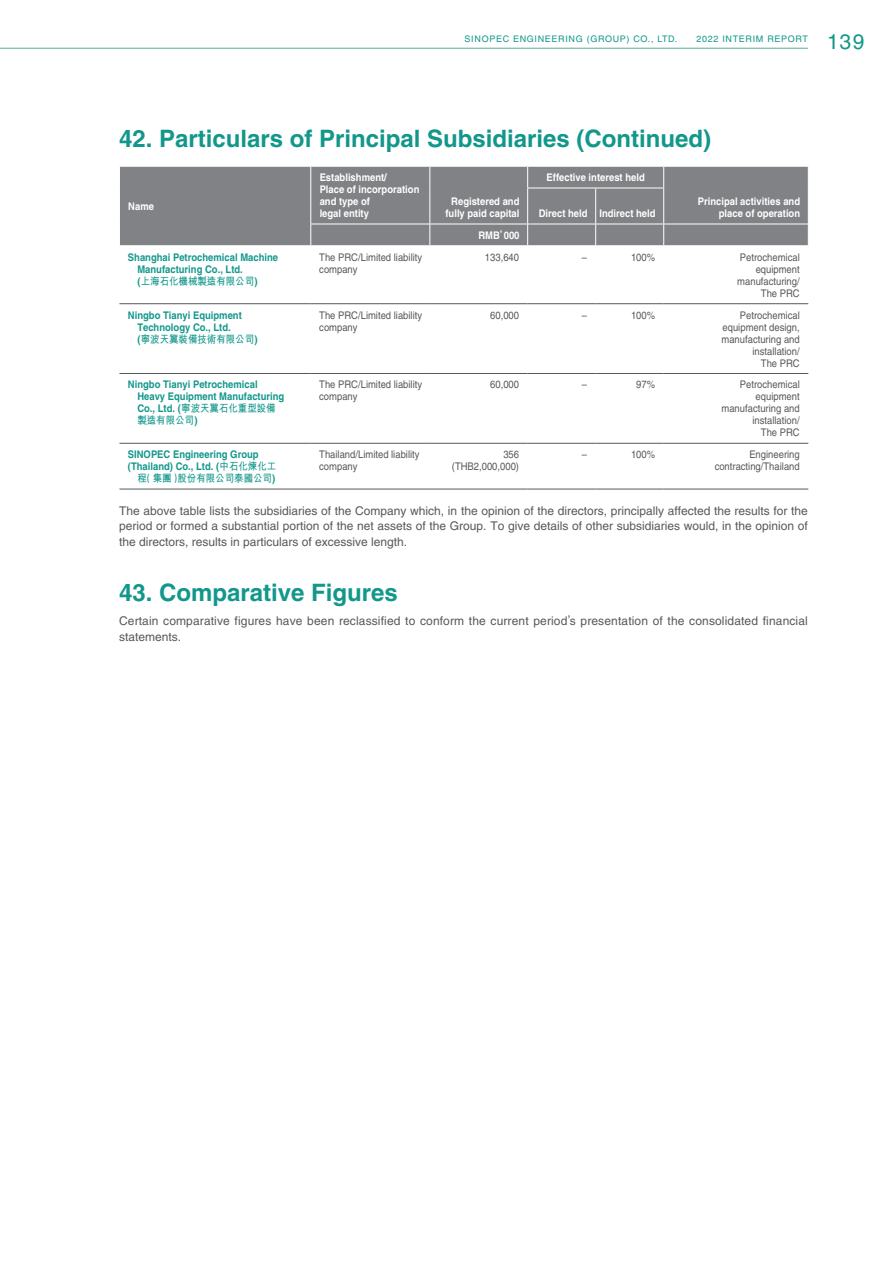
<style>
.page{position:relative;width:893px;height:1263px;background:#fff}
.page>*{position:absolute;margin:0;border:0;box-sizing:border-box;transform-origin:0 0}
.t1{font:700 24px "Helvetica LT Std";color:#12978b}
.t2{font:21px "Helvetica LT Std";color:#12978b}
.t3{font:12px/15.8px "Helvetica LT Std";letter-spacing:.01em;color:#57585a;text-align:justify}
.t4{font:10.5px/12px "Helvetica LT Std";color:#57585a;text-align:right;scale:.9 1}
.t5{font:700 10.5px/12px "Helvetica LT Std";color:#12978b;scale:.9 1}
.t6{font:700 10.5px/12px "Helvetica LT Std";color:#fff;scale:.9 1}
.t7{font:700 10.5px/12px "M Hei HK";color:#12978b;scale:.9 1}
.t8{font:9px "Helvetica LT Std";letter-spacing:.075em;color:#12978b}
.s1{font-family:"Helvetica LT Std"}
.s2{font-family:"M Hei HK"}
.s3{font-family:"FZHTFW GB1 0";font-weight:400}
</style>
<div class="page">
<hr style="left:0;top:48px;width:808px;height:1px;background:#58aca1">
<div style="left:120px;top:167px;width:688px;height:78px;background:#808285"></div>
<hr style="left:119px;top:303px;width:192px;height:1px;background:#57585a">
<hr style="left:311px;top:303px;width:119px;height:1px;background:#57585a">
<hr style="left:430px;top:303px;width:98px;height:1px;background:#57585a">
<hr style="left:528px;top:303px;width:68px;height:1px;background:#57585a">
<hr style="left:596px;top:303px;width:68px;height:1px;background:#57585a">
<hr style="left:664px;top:303px;width:144px;height:1px;background:#57585a">
<hr style="left:119px;top:373px;width:192px;height:1px;background:#57585a">
<hr style="left:311px;top:373px;width:119px;height:1px;background:#57585a">
<hr style="left:430px;top:373px;width:98px;height:1px;background:#57585a">
<hr style="left:528px;top:373px;width:68px;height:1px;background:#57585a">
<hr style="left:596px;top:373px;width:68px;height:1px;background:#57585a">
<hr style="left:664px;top:373px;width:144px;height:1px;background:#57585a">
<hr style="left:119px;top:443px;width:192px;height:1px;background:#57585a">
<hr style="left:311px;top:443px;width:119px;height:1px;background:#57585a">
<hr style="left:430px;top:443px;width:98px;height:1px;background:#57585a">
<hr style="left:528px;top:443px;width:68px;height:1px;background:#57585a">
<hr style="left:596px;top:443px;width:68px;height:1px;background:#57585a">
<hr style="left:664px;top:443px;width:144px;height:1px;background:#57585a">
<hr style="left:119px;top:489px;width:192px;height:1px;background:#57585a">
<hr style="left:311px;top:489px;width:119px;height:1px;background:#57585a">
<hr style="left:430px;top:489px;width:98px;height:1px;background:#57585a">
<hr style="left:528px;top:489px;width:68px;height:1px;background:#57585a">
<hr style="left:596px;top:489px;width:68px;height:1px;background:#57585a">
<hr style="left:664px;top:489px;width:144px;height:1px;background:#57585a">
<svg style="left:429px;top:167px;width:1px;height:21px"></svg>
<hr style="left:429px;top:188px;width:1px;height:36px;background:#fff">
<svg style="left:527px;top:167px;width:1px;height:21px"></svg>
<hr style="left:527px;top:188px;width:1px;height:36px;background:#fff">
<svg style="left:663px;top:167px;width:1px;height:21px"></svg>
<hr style="left:595px;top:188px;width:1px;height:36px;background:#fff">
<hr style="left:663px;top:188px;width:1px;height:36px;background:#fff">
<svg style="left:429px;top:225px;width:1px;height:20px"></svg>
<svg style="left:527px;top:225px;width:1px;height:20px"></svg>
<svg style="left:595px;top:225px;width:1px;height:20px"></svg>
<svg style="left:663px;top:225px;width:1px;height:20px"></svg>
<hr style="left:527px;top:188px;width:69px;height:1px;background:#fff">
<hr style="left:596px;top:188px;width:68px;height:1px;background:#fff">
<hr style="left:310px;top:224px;width:120px;height:1px;background:#fff">
<hr style="left:430px;top:224px;width:98px;height:1px;background:#fff">
<hr style="left:528px;top:224px;width:68px;height:1px;background:#fff">
<hr style="left:596px;top:224px;width:68px;height:1px;background:#fff">
<hr style="left:664px;top:224px;width:145px;height:1px;background:#fff">
<svg style="left:310px;top:167px;width:1px;height:21px"></svg>
<hr style="left:310px;top:188px;width:1px;height:36px;background:#fff">
<svg style="left:310px;top:224px;width:1px;height:21px"></svg>
<p class="t8" style="left:465px;top:34px;width:214px">SINOPEC ENGINEERING (GROUP) CO., LTD.</p>
<p class="t8" style="left:696px;top:34px;width:113px">2022 INTERIM REPORT</p>
<h2 class="t2" style="left:827px;top:29px;width:39px">139</h2>
<h1 class="t1" style="left:119px;top:124px;width:594px">42. Particulars of Principal Subsidiaries (Continued)</h1>
<p class="t6" style="left:128px;top:200px;width:30px">Name</p>
<p class="t6" style="left:320px;top:171px;width:112px">Establishment/<br>Place of incorporation and type of<br>legal entity</p>
<p class="t6" style="left:445px;top:195px;width:84px;text-align:center">Registered and fully paid capital</p>
<p class="t6" style="left:547px;top:171px;width:111px">Effective interest held</p>
<p class="t6" style="left:698px;top:195px;width:115px">Principal activities and</p>
<p class="t6" style="left:539px;top:207px;width:131px">Direct held Indirect held</p>
<p class="t6" style="left:719px;top:207px;width:92px">place of operation</p>
<p class="t6" style="left:478px;top:229px;width:47px">RMB’000</p>
<p class="t5" style="left:137px;top:251px;width:158px;text-indent:-9px">Shanghai Petrochemical Machine<br>Manufacturing Co., Ltd.</p>
<p class="t7" style="left:137px;top:274px;width:135px"><span class="s1">(</span>上海石化機械製造有限公司<span class="s1">)</span></p>
<p class="t4" style="left:319px;top:251px;width:116px;text-align:left">The PRC/Limited liability company</p>
<p class="t4" style="left:485px;top:251px;width:39px">133,640</p>
<p class="t4" style="left:582px;top:251px;width:7px">–</p>
<p class="t4" style="left:631px;top:251px;width:28px">100%</p>
<p class="t4" style="left:737px;top:251px;width:71px">Petrochemical equipment manufacturing/<br>The PRC</p>
<p class="t5" style="left:128px;top:309px;width:128px;text-align:center">Ningbo Tianyi Equipment<br>Technology Co., Ltd.</p>
<p class="t7" style="left:137px;top:332px;width:135px"><span class="s1">(</span>寧波天翼裝備技術有限公司<span class="s1">)</span></p>
<p class="t4" style="left:319px;top:309px;width:116px;text-align:left">The PRC/Limited liability company</p>
<p class="t4" style="left:490px;top:309px;width:34px">60,000</p>
<p class="t4" style="left:582px;top:309px;width:7px">–</p>
<p class="t4" style="left:631px;top:309px;width:28px">100%</p>
<p class="t4" style="left:721px;top:309px;width:88px">Petrochemical equipment design, manufacturing and installation/<br>The PRC</p>
<p class="t5" style="left:137px;top:379px;width:165px;text-indent:-9px">Ningbo Tianyi Petrochemical<br>Heavy Equipment Manufacturing</p>
<p class="t7" style="left:137px;top:402px;width:155px"><span class="s1">Co., Ltd. (</span>寧波天翼石化重型設備製造有限公司<span class="s1">)</span></p>
<p class="t4" style="left:319px;top:379px;width:116px;text-align:left">The PRC/Limited liability company</p>
<p class="t4" style="left:490px;top:379px;width:34px">60,000</p>
<p class="t4" style="left:582px;top:379px;width:7px">–</p>
<p class="t4" style="left:636px;top:379px;width:23px">97%</p>
<p class="t4" style="left:721px;top:379px;width:88px">Petrochemical equipment manufacturing and installation/<br>The PRC</p>
<p class="t4" style="left:319px;top:448px;width:113px;text-align:left">Thailand/Limited liability company</p>
<p class="t4" style="left:452px;top:448px;width:76px">356 (THB2,000,000)</p>
<p class="t4" style="left:582px;top:448px;width:7px">–</p>
<p class="t4" style="left:631px;top:448px;width:28px">100%</p>
<p class="t4" style="left:715px;top:448px;width:96px">Engineering contracting/Thailand</p>
<p class="t3" style="left:119px;top:503px;width:690px">The above table lists the subsidiaries of the Company which, in the opinion of the directors, principally affected the results for the period or formed a substantial portion of the net assets of the Group. To give details of other subsidiaries would, in the opinion of the directors, results in particulars of excessive length.</p>
<h1 class="t1" style="left:119px;top:577px;width:280px">43. Comparative Figures</h1>
<p class="t3" style="left:119px;top:613px;width:690px">Certain comparative figures have been reclassified to conform the current period’s presentation of the consolidated financial statements.</p>
<p class="t5" style="left:128px;top:448px;width:166px">SINOPEC Engineering Group (Thailand) Co., Ltd. (<span class="s2">中石化煉化工</span></p>
<p class="t7" style="left:137px;top:471px;width:155px">程<span class="s3">（</span>集團<span class="s3">）</span>股份有限公司泰國公司<span class="s1">)</span></p>
</div>
